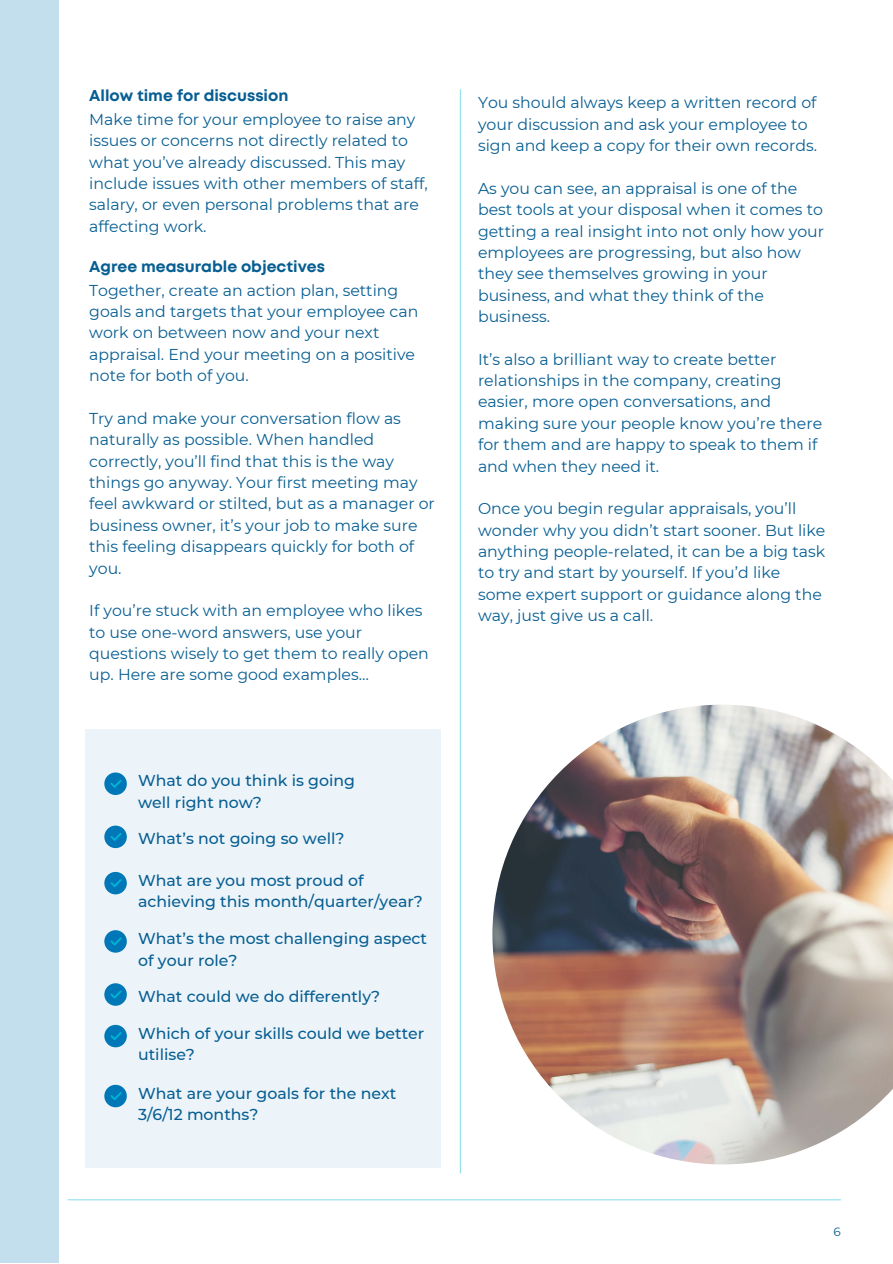
<style>
.page{position:relative;width:893px;height:1264px;background:#fff}
.page>*{position:absolute;margin:0;border:0;box-sizing:border-box;transform-origin:0 0}
.t1{font:15.75px/21.3px "Montserrat";color:#075e92}
.t2{font:500 15.75px/21.3px "Montserrat";color:#075e92}
.t3{font:700 15.75px "Mont";color:#075e92}
.t4{font:12px "Montserrat";color:#075e92}
</style>
<div class="page">
<hr style="left:68px;top:1199px;width:772px;height:1px;background:#90e0ef">
<div style="left:0;top:0;width:59px;height:1262px;background:#c3dfed"></div>
<hr style="left:460px;top:89px;width:1px;height:1084px;background:#90e0ef">
<div style="left:85px;top:729px;width:356px;height:437px;background:#ecf4f9"></div>
<div style="left:104px;top:772px;width:23px;height:23px;background:#0077b6;border-radius:50%"></div>
<svg style="left:110px;top:780px;width:12px;height:7px"></svg>
<div style="left:104px;top:825px;width:23px;height:23px;background:#0077b6;border-radius:50%"></div>
<svg style="left:110px;top:833px;width:12px;height:7px"></svg>
<div style="left:104px;top:871px;width:23px;height:23px;background:#0077b6;border-radius:50%"></div>
<svg style="left:110px;top:879px;width:12px;height:8px"></svg>
<div style="left:104px;top:930px;width:23px;height:22px;background:#0077b6;border-radius:50%"></div>
<svg style="left:110px;top:937px;width:12px;height:8px"></svg>
<div style="left:104px;top:983px;width:23px;height:22px;background:#0077b6;border-radius:50%"></div>
<svg style="left:110px;top:990px;width:12px;height:8px"></svg>
<div style="left:104px;top:1024px;width:23px;height:23px;background:#0077b6;border-radius:50%"></div>
<svg style="left:110px;top:1032px;width:12px;height:8px"></svg>
<div style="left:104px;top:1084px;width:23px;height:23px;background:#0077b6;border-radius:50%"></div>
<svg style="left:110px;top:1092px;width:12px;height:7px"></svg>
<img style="left:492px;top:704px;width:400px;height:460px">
<p class="t3" style="left:89px;top:90px;width:201px">Allow time for discussion</p>
<p class="t1" style="left:89px;top:108px;width:340px">Make time for your employee to raise any issues or concerns not directly related to what you’ve already discussed. This may include issues with other members of staff, salary, or even personal problems that are affecting work.</p>
<p class="t3" style="left:89px;top:261px;width:237px">Agree measurable objectives</p>
<p class="t1" style="left:89px;top:279px;width:330px">Together, create an action plan, setting goals and targets that your employee can work on between now and your next appraisal. End your meeting on a positive note for both of you.</p>
<p class="t1" style="left:89px;top:407px;width:347px">Try and make your conversation flow as naturally as possible. When handled correctly, you’ll find that this is the way things go anyway. Your first meeting may feel awkward or stilted, but as a manager or business owner, it’s your job to make sure this feeling disappears quickly for both of you.</p>
<p class="t1" style="left:89px;top:600px;width:341px">If you’re stuck with an employee who likes to use one-word answers, use your questions wisely to get them to really open up. Here are some good examples…</p>
<p class="t2" style="left:138px;top:770px;width:218px">What do you think is going well right now?</p>
<p class="t2" style="left:138px;top:827px;width:208px">What’s not going so well?</p>
<p class="t2" style="left:138px;top:869px;width:286px">What are you most proud of achieving this month/quarter/year?</p>
<p class="t2" style="left:138px;top:928px;width:290px">What’s the most challenging aspect of your role?</p>
<p class="t2" style="left:138px;top:985px;width:243px">What could we do differently?</p>
<p class="t2" style="left:138px;top:1022px;width:288px">Which of your skills could we better utilise?</p>
<p class="t2" style="left:138px;top:1082px;width:260px">What are your goals for the next<br>3/6/12 months?</p>
<p class="t1" style="left:478px;top:92px;width:340px">You should always keep a written record of your discussion and ask your employee to sign and keep a copy for their own records.</p>
<p class="t1" style="left:478px;top:177px;width:348px">As you can see, an appraisal is one of the best tools at your disposal when it comes to getting a real insight into not only how your employees are progressing, but also how they see themselves growing in your business, and what they think of the business.</p>
<p class="t1" style="left:478px;top:348px;width:346px">It’s also a brilliant way to create better relationships in the company, creating easier, more open conversations, and making sure your people know you’re there for them and are happy to speak to them if and when they need it.</p>
<p class="t1" style="left:478px;top:498px;width:349px">Once you begin regular appraisals, you’ll wonder why you didn’t start sooner. But like anything people-related, it can be a big task to try and start by yourself. If you’d like some expert support or guidance along the way, just give us a call.</p>
<p class="t4" style="left:833px;top:1224px;width:9px">6</p>
</div>
